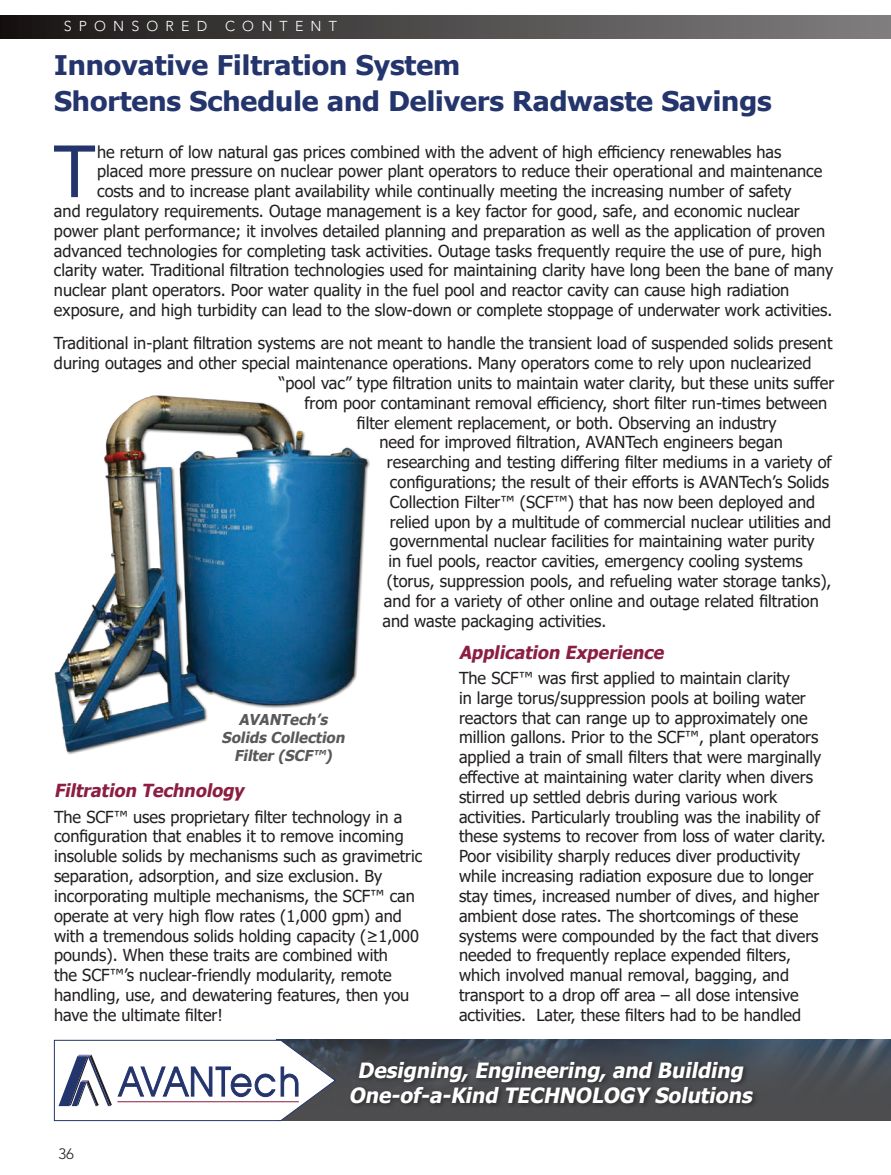
<style>
.page{position:relative;width:891px;height:1175px;background:#fff}
.page>*{position:absolute;margin:0;border:0;box-sizing:border-box;transform-origin:0 0}
.t1{font:70.95px "Tahoma";color:#24346c}
.t2{font:700 27px/36px "Tahoma";color:#24346c;scale:1.05 1}
.t3{font:italic 700 21px/25.2px "Tahoma";color:#fff;text-align:center}
.t4{font:italic 700 18px "Tahoma";color:#8b1e41}
.t5{font:16.5px/19.8px "Tahoma";color:#231f20}
.t6{font:italic 700 15px/18px "Tahoma";color:#58595b;text-align:center}
.t7{font:300 15px "Avenir LT Pro";color:#231f20}
.t8{font:300 14.25px "Avenir LT Pro";letter-spacing:.505em;color:#fff}
</style>
<div class="page">
<svg style="left:336px;top:1040px;width:555px;height:80px;background:#464c53"></svg>
<img style="left:54px;top:395px;width:316px;height:360px">
<svg style="left:54px;top:1039px;width:282px;height:82px"></svg>
<div style="left:348px;top:1058px;width:411px;height:50px;background:#231f20;opacity:.75"></div>
<div style="left:0;top:16px;width:891px;height:22px;background:linear-gradient(to right,#1b1717,#828080)"></div>
<p class="t8" style="left:64px;top:17px;width:145px">SPONSORED</p>
<p class="t8" style="left:225px;top:17px;width:113px">CONTENT</p>
<h2 class="t2" style="left:54px;top:48px;width:685px">Innovative Filtration System<br>Shortens Schedule and Delivers Radwaste Savings</h2>
<h1 class="t1" style="left:54px;top:124px;width:43px">T</h1>
<p class="t5" style="left:97px;top:142px;width:686px">he return of low natural gas prices combined with the advent of high efficiency renewables has</p>
<p class="t5" style="left:97px;top:162px;width:727px">placed more pressure on nuclear power plant operators to reduce their operational and maintenance</p>
<p class="t5" style="left:97px;top:182px;width:696px">costs and to increase plant availability while continually meeting the increasing number of safety</p>
<p class="t5" style="left:54px;top:202px;width:747px">and regulatory requirements. Outage management is a key factor for good, safe, and economic nuclear</p>
<p class="t5" style="left:54px;top:222px;width:773px">power plant performance; it involves detailed planning and preparation as well as the application of proven</p>
<p class="t5" style="left:54px;top:241px;width:770px">advanced technologies for completing task activities. Outage tasks frequently require the use of pure, high</p>
<p class="t5" style="left:54px;top:261px;width:781px">clarity water. Traditional filtration technologies used for maintaining clarity have long been the bane of many</p>
<p class="t5" style="left:54px;top:281px;width:737px">nuclear plant operators. Poor water quality in the fuel pool and reactor cavity can cause high radiation</p>
<p class="t5" style="left:54px;top:301px;width:780px">exposure, and high turbidity can lead to the slow-down or complete stoppage of underwater work activities.</p>
<p class="t5" style="left:54px;top:334px;width:780px">Traditional in-plant filtration systems are not meant to handle the transient load of suspended solids present</p>
<p class="t5" style="left:54px;top:354px;width:759px">during outages and other special maintenance operations. Many operators come to rely upon nuclearized</p>
<p class="t5" style="left:279px;top:374px;width:557px">“pool vac” type filtration units to maintain water clarity, but these units suffer</p>
<p class="t5" style="left:304px;top:394px;width:524px">from poor contaminant removal efficiency, short filter run-times between</p>
<p class="t5" style="left:357px;top:413px;width:421px">filter element replacement, or both. Observing an industry</p>
<p class="t5" style="left:379px;top:433px;width:405px">need for improved filtration, AVANTech engineers began</p>
<p class="t5" style="left:387px;top:453px;width:446px">researching and testing differing filter mediums in a variety of</p>
<p class="t5" style="left:390px;top:473px;width:441px">configurations; the result of their efforts is AVANTech’s Solids</p>
<p class="t5" style="left:390px;top:493px;width:427px">Collection Filter™ (SCF™) that has now been deployed and</p>
<p class="t5" style="left:390px;top:512px;width:443px">relied upon by a multitude of commercial nuclear utilities and</p>
<p class="t5" style="left:390px;top:532px;width:426px">governmental nuclear facilities for maintaining water purity</p>
<p class="t5" style="left:388px;top:552px;width:416px">in fuel pools, reactor cavities, emergency cooling systems</p>
<p class="t5" style="left:387px;top:572px;width:446px">(torus, suppression pools, and refueling water storage tanks),</p>
<p class="t5" style="left:384px;top:592px;width:436px">and for a variety of other online and outage related filtration</p>
<p class="t5" style="left:382px;top:611px;width:225px">and waste packaging activities.</p>
<p class="t6" style="left:222px;top:711px;width:128px">AVANTech’s<br>Solids Collection<br>Filter(SCF™)</p>
<p class="t4" style="left:54px;top:778px;width:196px">Filtration Technology</p>
<p class="t5" style="left:54px;top:807px;width:370px">The SCF™ uses proprietary filter technology in a configuration that enables it to remove incoming insoluble solids by mechanisms such as gravimetric separation, adsorption, and size exclusion. By incorporating multiple mechanisms, the SCF™ can operate at very high flow rates (1,000 gpm) and with a tremendous solids holding capacity (≥1,000 pounds). When these traits are combined with<br>the SCF™’s nuclear-friendly modularity, remote handling, use, and dewatering features, then you have the ultimate filter!</p>
<p class="t4" style="left:459px;top:639px;width:211px">Application Experience</p>
<p class="t5" style="left:459px;top:669px;width:368px">The SCF™ was first applied to maintain clarity<br>in large torus/suppression pools at boiling water reactors that can range up to approximately one million gallons. Prior to the SCF™, plant operators applied a train of small filters that were marginally effective at maintaining water clarity when divers stirred up settled debris during various work activities. Particularly troubling was the inability of these systems to recover from loss of water clarity.<br>Poor visibility sharply reduces diver productivity while increasing radiation exposure due to longer stay times, increased number of dives, and higher ambient dose rates. The shortcomings of these systems were compounded by the fact that divers needed to frequently replace expended filters, which involved manual removal, bagging, and transport to a drop off area – all dose intensive activities. Later, these filters had to be handled</p>
<p class="t7" style="left:58px;top:1145px;width:17px">36</p>
<p class="t3" style="left:349px;top:1058px;width:410px">Designing,Engineering,and Building<br>One-of-a-Kind TECHNOLOGY Solutions</p>
</div>
